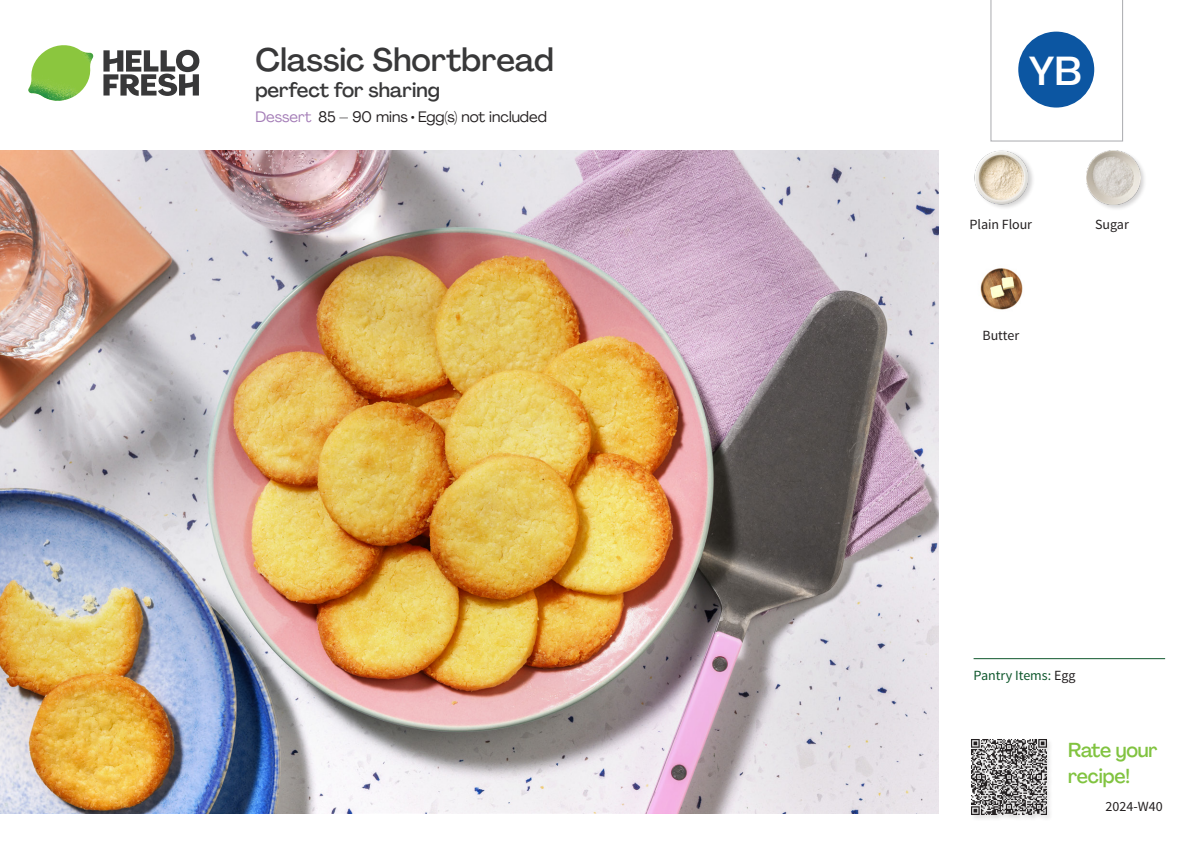
<style>
.page{position:relative;width:1191px;height:842px;background:#fff}
.page>*{position:absolute;margin:0;border:0;box-sizing:border-box;transform-origin:0 0}
._24_Recipe_Nr_Bag{font:500 40px "Agrandir";color:#fff}
._15_Titel_UK{font:500 32px "Agrandir";letter-spacing:.005em;color:#383839}
._15_Titel_UK-2{font:500 20px "Agrandir";color:#383839}
._24_Before_Start_Titel{font:500 20px/26px "Agrandir";letter-spacing:-.01em;color:#81c340;scale:.96 1}
._02_Box_Type{font:15px "Agrandir";color:#231f20}
._18_FRONT_ingredients_UK{font:14px "Source Sans Pro";letter-spacing:-.005em;color:#231f20}
.t1{font:14px "Source Sans Pro";color:#0e572c}
.s1{color:#a47db7}
.s2{color:#fff}
.s3{color:#231f20}
</style>
<div class="page">
<svg style="left:103px;top:50px;width:96px;height:46px"></svg>
<img style="left:28px;top:45px;width:65px;height:56px">
<hr style="left:973px;top:658px;width:192px;height:1px;background:#0e572c">
<div style="left:971px;top:738px;width:82px;height:83px;background:#fafafa"></div>
<img style="left:971px;top:739px;width:79px;height:80px">
<svg style="left:990px;top:0;width:133px;height:142px"></svg>
<div style="left:974px;top:150px;width:61px;height:60px;background:#231f20;opacity:.2"></div>
<img style="left:974px;top:150px;width:55px;height:54px">
<img style="left:980px;top:268px;width:43px;height:42px">
<div style="left:1085px;top:149px;width:62px;height:62px;background:#231f20;opacity:.2"></div>
<img style="left:1086px;top:150px;width:54px;height:54px">
<img style="left:0;top:150px;width:938px;height:664px">
<p class="_15_Titel_UK" style="left:255px;top:40px;width:300px">Classic Shortbread</p>
<p class="_15_Titel_UK-2" style="left:255px;top:77px;width:186px">perfect for sharing</p>
<p class="_02_Box_Type" style="left:255px;top:107px;width:293px"><span class="s1">Dessert</span><span class="s2">.</span> 85 – 90 mins • Egg(s) not included</p>
<p class="_24_Recipe_Nr_Bag" style="left:1029px;top:47px;width:54px">YB</p>
<p class="_18_FRONT_ingredients_UK" style="left:969px;top:216px;width:64px">Plain Flour</p>
<p class="_18_FRONT_ingredients_UK" style="left:1095px;top:216px;width:35px">Sugar</p>
<p class="_18_FRONT_ingredients_UK" style="left:982px;top:326px;width:38px">Butter</p>
<p class="t1" style="left:973px;top:667px;width:103px">Pantry Items: <span class="s3">Egg</span></p>
<p class="_24_Before_Start_Titel" style="left:1068px;top:737px;width:95px">Rate your recipe!</p>
<p class="_18_FRONT_ingredients_UK" style="left:1105px;top:797px;width:59px">2024-W40</p>
</div>
